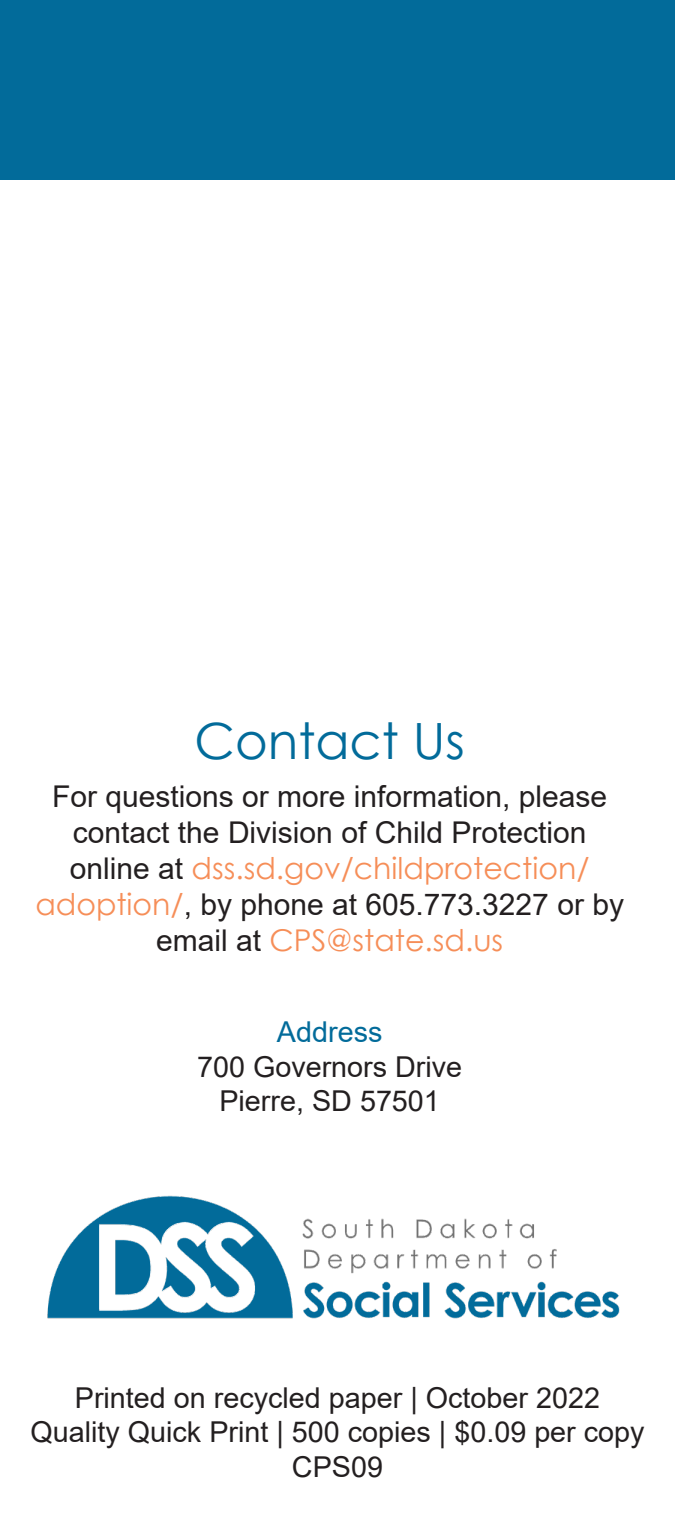
<style>
.page{position:relative;width:675px;height:1530px;background:#fff}
.page>*{position:absolute;margin:0;border:0;box-sizing:border-box;transform-origin:0 0}
.DSS_Heading{font:50px "Century Gothic";color:#026b9a}
.t1{font:30px/36px "Arial";color:#231f20;text-align:center}
.DSS_Paragraph{font:28.75px/34.5px "Arial";color:#231f20;text-align:center}
.DSS_Heading_2_Blue{font:28.75px/34.5px "Arial";color:#231f20;text-align:center}
.s1{font-family:"Century Gothic";color:#f68e58}
.s2{color:#026b9a}
</style>
<div class="page">
<img style="left:47px;top:1195px;width:573px;height:124px">
<div style="left:0;top:0;width:675px;height:180px;background:#026b9a"></div>
<p class="DSS_Heading" style="left:195px;top:706px;width:272px">Contact Us</p>
<p class="t1" style="left:35px;top:778px;width:590px">For questions or more information, please contact the Division of Child Protection online at <span class="s1">dss.sd.gov/childprotection/ adoption/</span>, by phone at 605.773.3227 or by email at <span class="s1">CPS@state.sd.us</span></p>
<p class="DSS_Heading_2_Blue" style="left:197px;top:1015px;width:267px"><span class="s2">Address<br></span>700 Governors Drive<br>Pierre, SD 57501</p>
<p class="DSS_Paragraph" style="left:30px;top:1380px;width:616px">Printed on recycled paper | October 2022<br>Quality Quick Print | 500 copies | $0.09 per copy<br>CPS09</p>
</div>
